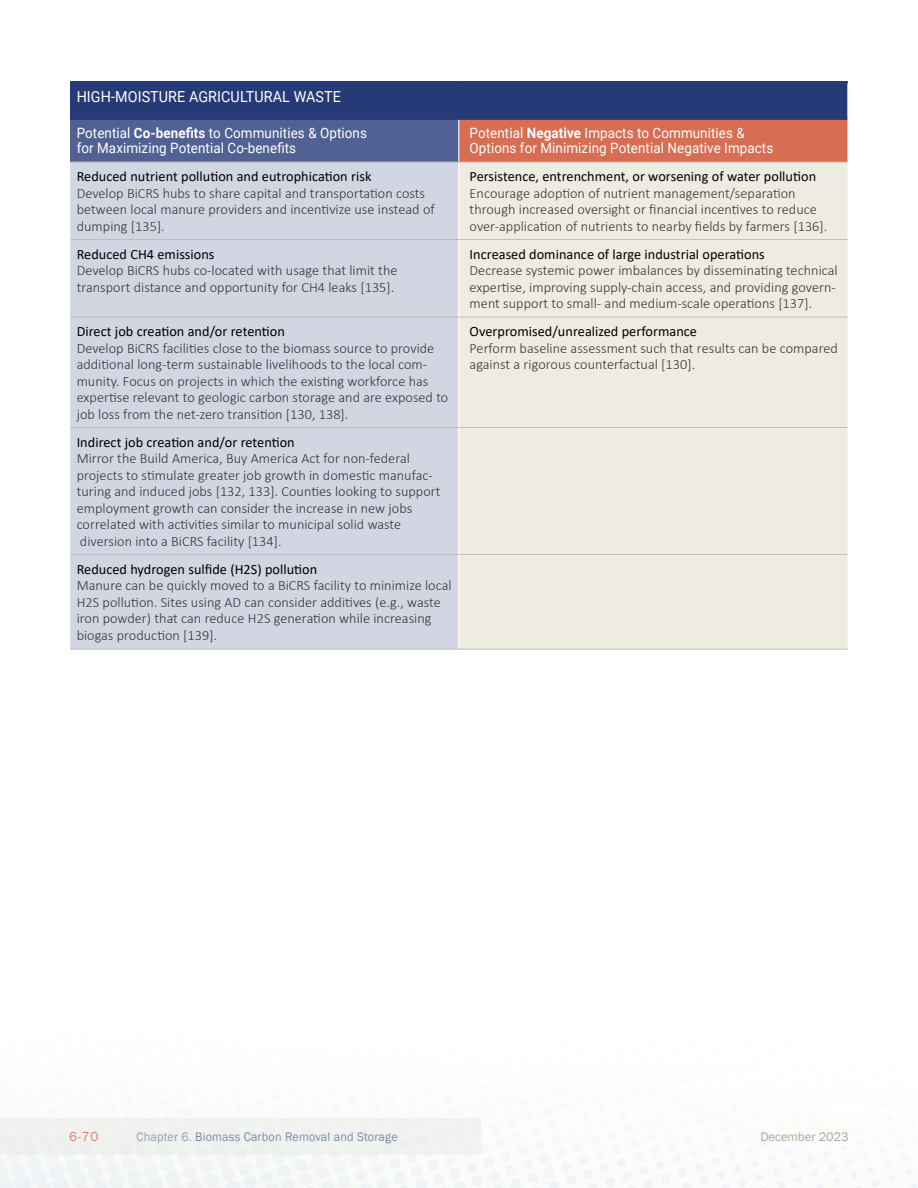
<style>
.page{position:relative;width:918px;height:1188px;background:#fff}
.page>*{position:absolute;margin:0;border:0;box-sizing:border-box;transform-origin:0 0}
.Table_-_Heading-01_left{font:15.15px "Roboto";letter-spacing:.005em;color:#fff;scale:.94 1}
.Table-_2_column_Body_left{font:300 14.25px/16.5px "Calibri";letter-spacing:.005em;color:#363536}
.Table_-_EEEJ_-_H2_column_Title{font:14.25px "Calibri";letter-spacing:.005em;color:#000}
.Table_-_EEEJ_-_Heading-02{font:14.25px/15px "Roboto";letter-spacing:.005em;color:#fff;scale:.94 1}
.t1{font:13.5px "Franklin Gothic";color:#dc7f68}
.t2{font:12.75px "Franklin Gothic";letter-spacing:.015em;color:#7d89ae;scale:.95 1}
.t3{font:12.75px "Franklin Gothic";letter-spacing:-.005em;color:#a7aa99}
.s1{font-weight:700}
.s2{color:#939dbb}
</style>
<div class="page">
<div style="left:0;top:1118px;width:481px;height:36px;background:#f0f2ee"></div>
<div style="left:70px;top:82px;width:778px;height:37px;background:#263a78"></div>
<div style="left:70px;top:119px;width:389px;height:43px;background:#516193"></div>
<div style="left:459px;top:119px;width:389px;height:43px;background:#d76d52"></div>
<div style="left:70px;top:163px;width:388px;height:486px;background:#d2d6e3"></div>
<div style="left:459px;top:163px;width:389px;height:486px;background:#eeece1"></div>
<hr style="left:70px;top:81px;width:389px;height:2px;background:#263a78">
<hr style="left:459px;top:81px;width:389px;height:2px;background:#263a78">
<hr style="left:847px;top:83px;width:1px;height:36px;background:#d1d2d4">
<hr style="left:70px;top:118px;width:389px;height:2px;background:#263a78">
<hr style="left:70px;top:162px;width:389px;height:1px;background:#bdbfb3">
<hr style="left:70px;top:239px;width:389px;height:1px;background:#bdbfb3">
<hr style="left:70px;top:317px;width:389px;height:1px;background:#bdbfb3">
<hr style="left:70px;top:427px;width:389px;height:1px;background:#bdbfb3">
<hr style="left:70px;top:554px;width:389px;height:1px;background:#bdbfb3">
<hr style="left:70px;top:649px;width:389px;height:1px;background:#bdbfb3">
<hr style="left:458px;top:120px;width:1px;height:42px;background:#fff">
<hr style="left:459px;top:118px;width:388px;height:2px;background:#263a78">
<hr style="left:847px;top:119px;width:1px;height:43px;background:#d1d2d4">
<hr style="left:458px;top:162px;width:1px;height:77px;background:#fff">
<hr style="left:458px;top:317px;width:1px;height:110px;background:#fff">
<hr style="left:459px;top:162px;width:389px;height:1px;background:#bdbfb3">
<hr style="left:459px;top:239px;width:389px;height:1px;background:#bdbfb3">
<hr style="left:459px;top:317px;width:389px;height:1px;background:#bdbfb3">
<hr style="left:459px;top:427px;width:389px;height:1px;background:#bdbfb3">
<hr style="left:459px;top:554px;width:389px;height:1px;background:#bdbfb3">
<hr style="left:459px;top:649px;width:389px;height:1px;background:#bdbfb3">
<p class="Table_-_Heading-01_left" style="left:77px;top:86px;width:283px">HIGH-MOISTURE AGRICULTURAL WASTE</p>
<p class="Table_-_EEEJ_-_Heading-02" style="left:77px;top:125px;width:310px">Potential <span class="s1">Co-benefits</span> to Communities &amp; Options for Maximizing Potential Co-benefits</p>
<p class="Table_-_EEEJ_-_Heading-02" style="left:470px;top:125px;width:325px">Potential <span class="s1">Negative</span> Impacts to Communities &amp;<br>Options for Minimizing Potential Negative Impacts</p>
<p class="Table_-_EEEJ_-_H2_column_Title" style="left:77px;top:167px;width:296px">Reduced nutrient pollution and eutrophication risk</p>
<p class="Table-_2_column_Body_left" style="left:77px;top:185px;width:360px">Develop BiCRS hubs to share capital and transportation costs between local manure providers and incentivize use instead of dumping [135].</p>
<p class="Table_-_EEEJ_-_H2_column_Title" style="left:470px;top:167px;width:348px">Persistence, entrenchment, or worsening of water pollution</p>
<p class="Table-_2_column_Body_left" style="left:470px;top:185px;width:359px">Encourage adoption of nutrient management/separation through increased oversight or financial incentives to reduce over-application of nutrients to nearby fields by farmers [136].</p>
<p class="Table_-_EEEJ_-_H2_column_Title" style="left:77px;top:244px;width:139px">Reduced CH4 emissions</p>
<p class="Table-_2_column_Body_left" style="left:77px;top:262px;width:322px">Develop BiCRS hubs co-located with usage that limit the transport distance and opportunity for CH4 leaks [135].</p>
<p class="Table_-_EEEJ_-_H2_column_Title" style="left:77px;top:322px;width:210px">Direct job creation and/or retention</p>
<p class="Table-_2_column_Body_left" style="left:77px;top:340px;width:373px">Develop BiCRS facilities close to the biomass source to provide additional long-term sustainable livelihoods to the local com&shy;munity. Focus on projects in which the existing workforce has expertise relevant to geologic carbon storage and are exposed to job loss from the net-zero transition [130, 138].</p>
<p class="Table_-_EEEJ_-_H2_column_Title" style="left:77px;top:432px;width:220px">Indirect job creation and/or retention</p>
<p class="Table-_2_column_Body_left" style="left:77px;top:450px;width:365px">Mirror the Build America, Buy America Act for non-federal projects to stimulate greater job growth in domestic manufac&shy;turing and induced jobs [132, 133]. Counties looking to support employment growth can consider the increase in new jobs correlated with activities similar to municipal solid waste diversion into a BiCRS facility [134].</p>
<p class="Table_-_EEEJ_-_H2_column_Title" style="left:77px;top:559px;width:242px">Reduced hydrogen sulfide (H2S) pollution</p>
<p class="Table-_2_column_Body_left" style="left:77px;top:577px;width:376px">Manure can be quickly moved to a BiCRS facility to minimize local H2S pollution. Sites using AD can consider additives (e.g., waste iron powder) that can reduce H2S generation while increasing biogas production [139].</p>
<p class="Table_-_EEEJ_-_H2_column_Title" style="left:470px;top:244px;width:297px">Increased dominance of large industrial operations</p>
<p class="Table-_2_column_Body_left" style="left:470px;top:262px;width:370px">Decrease systemic power imbalances by disseminating technical expertise, improving supply-chain access, and providing govern&shy;ment support to small- and medium-scale operations [137].</p>
<p class="Table_-_EEEJ_-_H2_column_Title" style="left:470px;top:322px;width:229px">Overpromised/unrealized performance</p>
<p class="Table-_2_column_Body_left" style="left:470px;top:340px;width:370px">Perform baseline assessment such that results can be compared against a rigorous counterfactual [130].</p>
<p class="t1" style="left:69px;top:1128px;width:31px">6-70</p>
<p class="t2" style="left:137px;top:1129px;width:276px"><span class="s2">Chapter 6.</span> Biomass Carbon Removal and Storage</p>
<p class="t3" style="left:760px;top:1129px;width:90px">December 2023</p>
</div>
